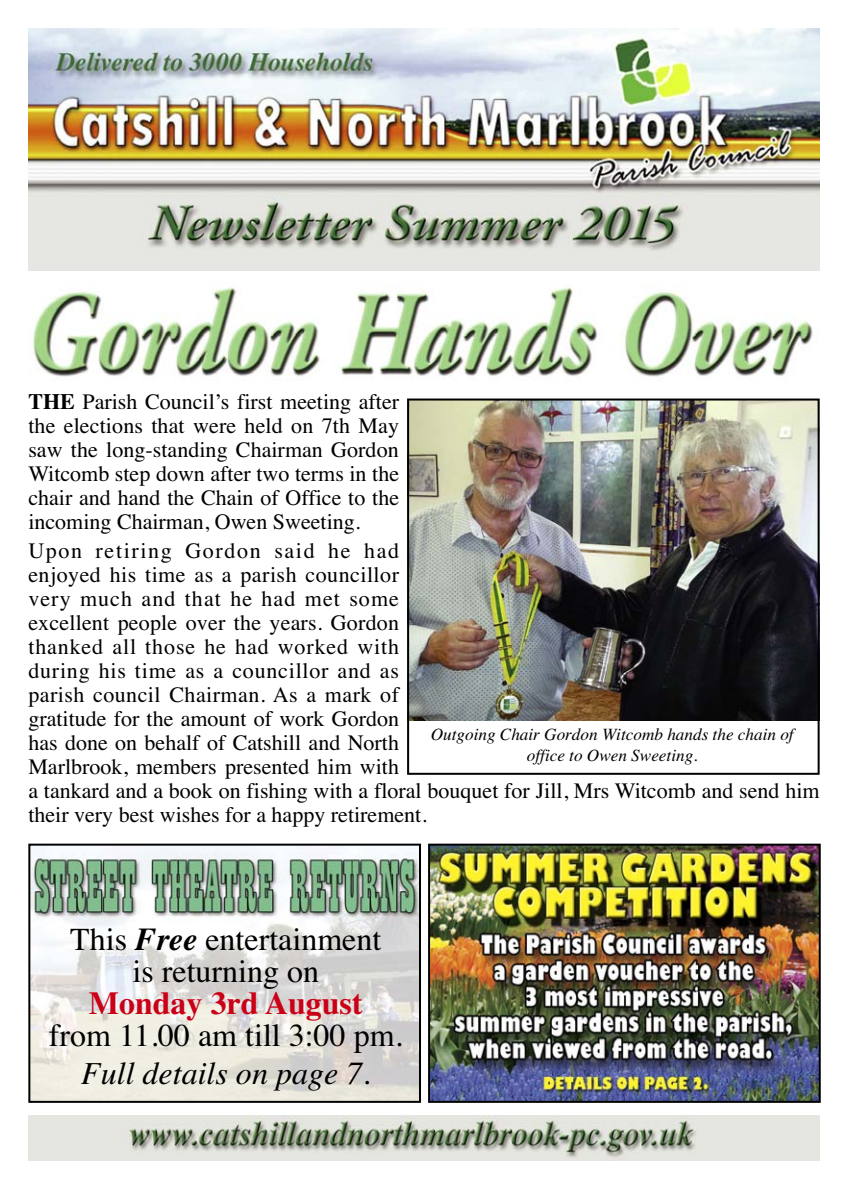
<style>
.page{position:relative;width:848px;height:1191px;background:#fff}
.page>*{position:absolute;margin:0;border:0;box-sizing:border-box;transform-origin:0 0}
.t1{font:32px/32px "Times";color:#000;text-align:center}
.t2{font:italic 32px "Times";color:#000}
.t3{font:700 32px "Times";color:#ca0016}
.t4{font:22px/24px "Times";color:#000;text-align:justify}
.t5{font:italic 17.2px/20.6px "Times";color:#000;text-align:center}
.s1{font-weight:700}
.s2{font-weight:700;font-style:italic}
</style>
<div class="page">
<img style="left:28px;top:28px;width:791px;height:242px">
<img style="left:28px;top:1115px;width:791px;height:45px">
<img style="left:33px;top:287px;width:780px;height:90px">
<img style="left:410px;top:401px;width:406px;height:319px">
<div style="left:407px;top:398px;width:412px;height:377px;border:2px solid #000"></div>
<img style="left:31px;top:846px;width:387px;height:253px">
<div style="left:28px;top:843px;width:393px;height:259px;border:2px solid #000"></div>
<img style="left:431px;top:846px;width:386px;height:253px">
<div style="left:428px;top:843px;width:392px;height:259px;border:2px solid #000"></div>
<p class="t4" style="left:28px;top:389px;width:372px"><span class="s1">THE</span> Parish Council’s first meeting after the elections that were held on 7th May saw the long-standing Chairman Gordon Witcomb step down after two terms in the chair and hand the Chain of Office to the incoming Chairman, Owen Sweeting.</p>
<p class="t4" style="left:28px;top:539px;width:792px;text-align:left">Upon retiring Gordon said he had<br>enjoyed his time as a parish councillor<br>very much and that he had met some<br>excellent people over the years. Gordon<br>thanked all those he had worked with<br>during his time as a councillor and as<br>parish council Chairman. As a mark of<br>gratitude for the amount of work Gordon<br>has done on behalf of Catshill and North<br>Marlbrook, members presented him with<br>a tankard and a book on fishing with a floral bouquet for Jill, Mrs Witcomb and send him their very best wishes for a happy retirement.</p>
<p class="t5" style="left:431px;top:723px;width:364px">Outgoing Chair Gordon Witcomb hands the chain of office to Owen Sweeting.</p>
<h1 class="t1" style="left:70px;top:923px;width:313px">This <span class="s2">Free</span> entertainment is returning on</h1>
<h1 class="t3" style="left:89px;top:984px;width:275px">Monday 3rd August</h1>
<h1 class="t1" style="left:49px;top:1019px;width:355px">from 11.00 am till 3:00 pm.</h1>
<h1 class="t2" style="left:81px;top:1054px;width:290px">Full details on page 7.</h1>
</div>
